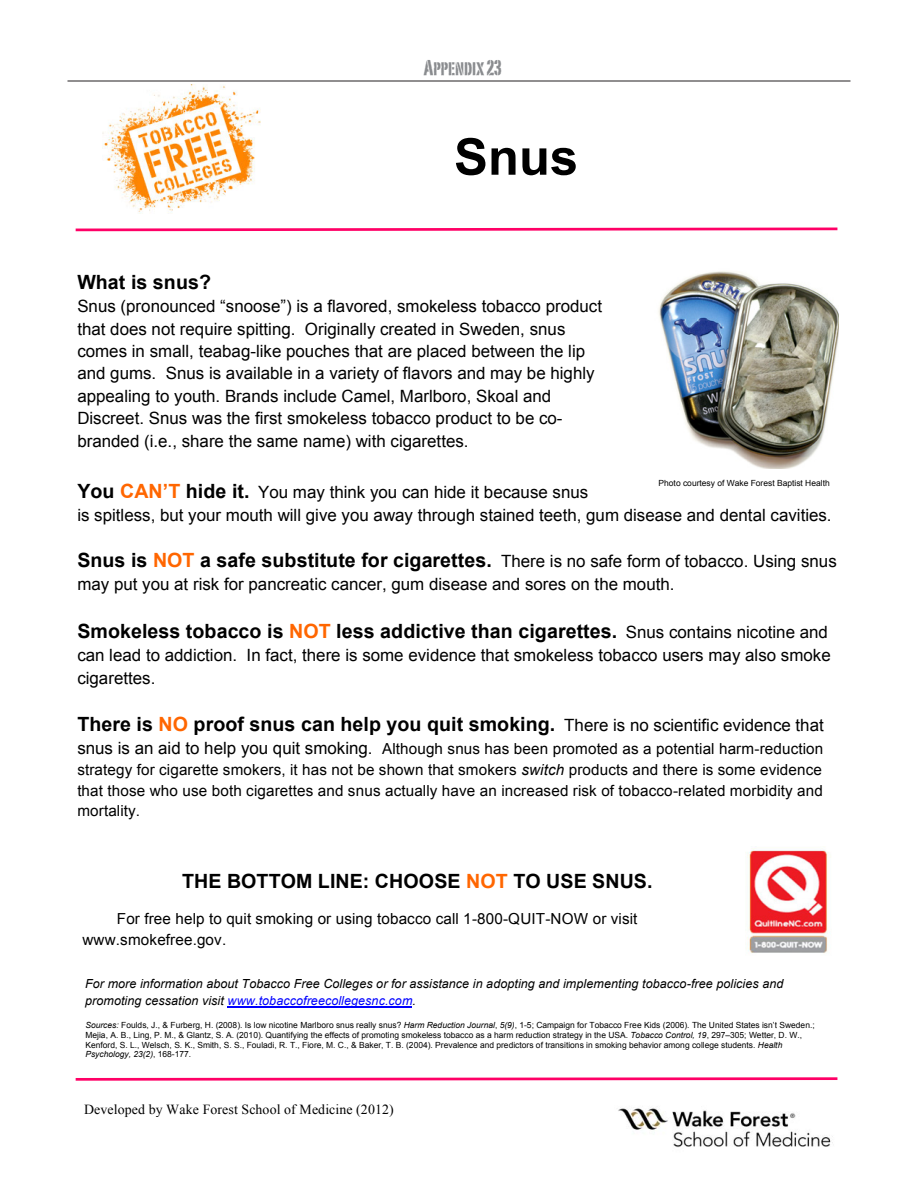
<style>
.page{position:relative;width:918px;height:1188px;background:#fff}
.page>*{position:absolute;margin:0;border:0;box-sizing:border-box;transform-origin:0 0}
.t1{font:700 50.7px "Arial";color:#000}
.t2{font:21px "Portago ITCTT";color:#8a8c8f}
.t3{font:700 19.65px "Arial";letter-spacing:.005em;color:#000}
.t4{font:16.95px/22.4px "Arial";color:#000}
.t5{font:15.3px/20.7px "Arial";letter-spacing:.01em;color:#000;text-align:justify}
.t6{font:13.95px "Times New Roman";letter-spacing:.01em;color:#000}
.t7{font:italic 12.45px/17px "Arial";letter-spacing:.005em;color:#000}
.t8{font:8.4px/9.8px "Arial";color:#000}
.s1{font-weight:700;font-size:19.65px}
.s2{font-weight:700;font-size:19.65px;color:#f60}
.s3{color:#f60}
.s4{font-weight:400;font-size:16.95px}
.s5{font-size:16.95px}
.s6{font-style:italic}
.s7{color:#00f}
</style>
<div class="page">
<hr style="left:68px;top:81px;width:782px;height:1px;background:#231f20">
<img style="left:747px;top:846px;width:84px;height:107px">
<img style="left:658px;top:271px;width:180px;height:197px">
<svg style="left:75px;top:227px;width:763px;height:5px"></svg>
<hr style="left:228px;top:1007px;width:184px;height:1px;background:#00f">
<img style="left:102px;top:85px;width:158px;height:127px">
<svg style="left:75px;top:1077px;width:763px;height:4px;background:#ff5297"></svg>
<img style="left:618px;top:1108px;width:215px;height:40px">
<p class="t2" style="left:424px;top:54px;width:80px">Appendix 23</p>
<h1 class="t1" style="left:454px;top:124px;width:126px">Snus</h1>
<p class="t3" style="left:77px;top:270px;width:135px">What is snus?</p>
<p class="t4" style="left:77px;top:296px;width:526px">Snus (pronounced “snoose”) is a flavored, smokeless tobacco product that does not require spitting. Originally created in Sweden, snus comes in small, teabag-like pouches that are placed between the lip and gums. Snus is available in a variety of flavors and may be highly appealing to youth. Brands include Camel, Marlboro, Skoal and Discreet. Snus was the first smokeless tobacco product to be co&shy;branded (i.e., share the same name) with cigarettes.</p>
<p class="t4" style="left:77px;top:481px;width:756px;line-height:23px"><span class="s1">You</span> <span class="s2">CAN’T</span> <span class="s1">hide it.</span> You may think you can hide it because snus<br>is spitless, but your mouth will give you away through stained teeth, gum disease and dental cavities.</p>
<p class="t4" style="left:77px;top:550px;width:761px;line-height:23px"><span class="s1">Snus is</span> <span class="s2">NOT</span> <span class="s1">a safe substitute for cigarettes.</span> There is no safe form of tobacco. Using snus may put you at risk for pancreatic cancer, gum disease and sores on the mouth.</p>
<p class="t3" style="left:77px;top:618px;width:752px">Smokeless tobacco is <span class="s3">NOT</span> less addictive than cigarettes. <span class="s4">Snus contains nicotine and</span></p>
<p class="t4" style="left:77px;top:644px;width:755px">can lead to addiction. In fact, there is some evidence that smokeless tobacco users may also smoke cigarettes.</p>
<p class="t3" style="left:77px;top:712px;width:748px">There is <span class="s3">NO</span> proof snus can help you quit smoking. <span class="s4">There is no scientific evidence that</span></p>
<p class="t5" style="left:77px;top:739px;width:748px"><span class="s5">snus is an aid to help you quit smoking.</span> Although snus has been promoted as a potential harm-reduction strategy for cigarette smokers, it has not be shown that smokers <span class="s6">switch</span> products and there is some evidence that those who use both cigarettes and snus actually have an increased risk of tobacco-related morbidity and mortality.</p>
<p class="t8" style="left:659px;top:479px;width:173px">Photo courtesy of Wake Forest Baptist Health</p>
<p class="t3" style="left:182px;top:868px;width:472px">THE BOTTOM LINE: CHOOSE <span class="s3">NOT</span> TO USE SNUS.</p>
<p class="t5" style="left:82px;top:908px;width:557px;text-indent:34px">For free help to quit smoking or using tobacco call 1-800-QUIT-NOW or visit www.smokefree.gov.</p>
<p class="t7" style="left:85px;top:976px;width:700px">For more information about Tobacco Free Colleges or for assistance in adopting and implementing tobacco-free policies and promoting cessation visit <span class="s7">www.tobaccofreecollegesnc.com</span>.</p>
<p class="t8" style="left:85px;top:1021px;width:731px"><span class="s6">Sources:</span> Foulds, J., &amp; Furberg, H. (2008). Is low nicotine Marlboro snus really snus? <span class="s6">Harm Reduction Journal</span>, <span class="s6">5(9)</span>, 1-5; Campaign for Tobacco Free Kids (2006). The United States isn’t Sweden.; Mejia, A. B., Ling, P. M., &amp; Glantz, S. A. (2010). Quantifying the effects of promoting smokeless tobacco as a harm reduction strategy in the USA. <span class="s6">Tobacco Control, 19</span>, 297–305; Wetter, D. W., Kenford, S. L., Welsch, S. K., Smith, S. S., Fouladi, R. T., Fiore, M. C., &amp; Baker, T. B. (2004). Prevalence and predictors of transitions in smoking behavior among college students. <span class="s6">Health Psychology, 23(2)</span>, 168-177.</p>
<p class="t6" style="left:84px;top:1100px;width:311px">Developed by Wake Forest School of Medicine (2012)</p>
</div>
